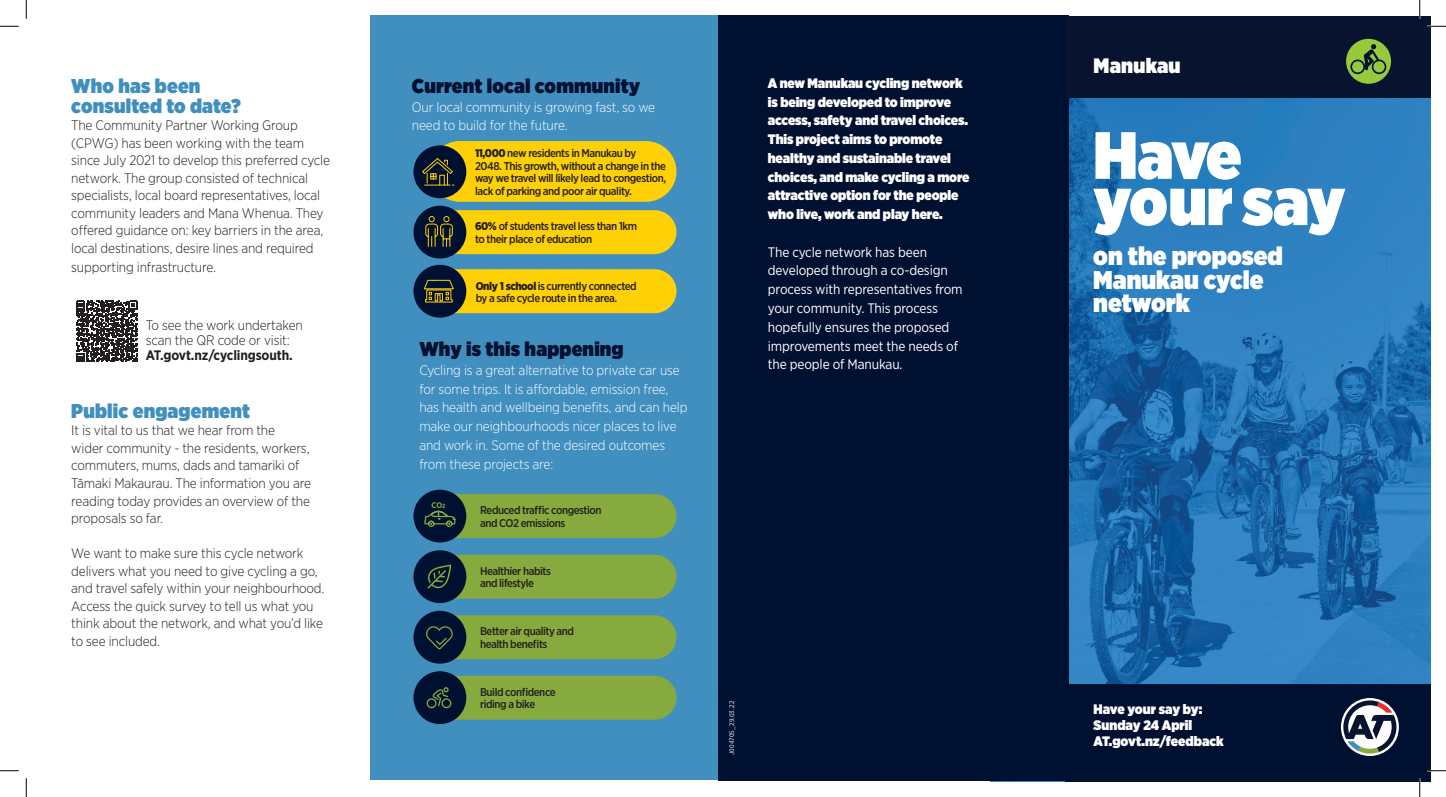
<style>
.page{position:relative;width:1446px;height:797px;background:#fff}
.page>*{position:absolute;margin:0;border:0;box-sizing:border-box;transform-origin:0 0}
.t1{font:900 66.62px "Gotham Narrow";letter-spacing:-.015em;color:#fff}
.t2{font:900 25.75px/23.8px "Gotham Narrow";color:#fff}
.t3{font:900 20.88px "Gotham Narrow";letter-spacing:.01em;color:#fff}
.t4{font:900 20px/20px "Gotham Narrow";letter-spacing:.01em;color:#408fbf}
.t5{font:900 20px "Gotham Narrow";letter-spacing:.01em;color:#001030}
.t6{font:300 13.75px/17.5px "Gotham Narrow";letter-spacing:-.01em;color:#231f20}
.t7{font:300 13.75px/18.8px "Gotham Narrow";letter-spacing:-.01em;color:#fff}
.t8{font:900 13.75px/18.8px "Gotham Narrow";letter-spacing:-.01em;color:#fff}
.t9{font:13.75px/18.8px "Gotham Narrow";letter-spacing:-.01em;color:#fff}
.t10{font:700 13.75px "Gotham Narrow";letter-spacing:-.01em;color:#231f20}
.t11{font:500 11.25px/12.5px "Gotham Narrow";letter-spacing:-.04em;color:#231f20}
.t12{font:700 8.12px "Gotham Narrow";color:#87aa3e}
.t13{font:6.62px "Gotham Narrow";letter-spacing:.025em;color:#fff}
.s1{font-weight:900}
.s2{font-size:6px}
</style>
<div class="page">
<img style="left:1068px;top:98px;width:361px;height:585px">
<div style="left:370px;top:16px;width:347px;height:763px;background:#408fbf"></div>
<div style="left:717px;top:16px;width:351px;height:765px;background:#001030"></div>
<div style="left:1064px;top:683px;width:365px;height:98px;background:#001030"></div>
<div style="left:1064px;top:16px;width:365px;height:82px;background:#08142f"></div>
<svg style="left:1340px;top:698px;width:58px;height:58px"></svg>
<svg style="left:1342px;top:700px;width:54px;height:53px"></svg>
<svg style="left:1345px;top:39px;width:45px;height:45px"></svg>
<div style="left:1347px;top:41px;width:41px;height:41px;background:#97c93c;border-radius:50%"></div>
<svg style="left:1350px;top:44px;width:35px;height:30px"></svg>
<div style="left:429px;top:141px;width:247px;height:61px;background:#fed006;border-radius:30px"></div>
<div style="left:413px;top:145px;width:53px;height:53px;background:#001030;border-radius:50%"></div>
<div style="left:429px;top:210px;width:247px;height:44px;background:#fed006;border-radius:22px"></div>
<div style="left:413px;top:206px;width:53px;height:52px;background:#001030;border-radius:50%"></div>
<div style="left:429px;top:269px;width:247px;height:44px;background:#fed006;border-radius:22px"></div>
<div style="left:413px;top:265px;width:53px;height:52px;background:#001030;border-radius:50%"></div>
<svg style="left:423px;top:279px;width:31px;height:24px"></svg>
<div style="left:429px;top:554px;width:247px;height:44px;background:#87aa3e;border-radius:22px"></div>
<div style="left:413px;top:550px;width:53px;height:53px;background:#001030;border-radius:50%"></div>
<svg style="left:427px;top:564px;width:24px;height:24px"></svg>
<div style="left:429px;top:494px;width:247px;height:44px;background:#87aa3e;border-radius:22px"></div>
<div style="left:413px;top:489px;width:53px;height:53px;background:#001030;border-radius:50%"></div>
<svg style="left:424px;top:510px;width:32px;height:17px"></svg>
<div style="left:429px;top:615px;width:247px;height:44px;background:#87aa3e;border-radius:22px"></div>
<div style="left:413px;top:611px;width:53px;height:52px;background:#001030;border-radius:50%"></div>
<svg style="left:426px;top:626px;width:27px;height:24px"></svg>
<div style="left:429px;top:675px;width:247px;height:44px;background:#87aa3e;border-radius:22px"></div>
<div style="left:413px;top:671px;width:53px;height:53px;background:#001030;border-radius:50%"></div>
<svg style="left:426px;top:687px;width:25px;height:21px"></svg>
<svg style="left:422px;top:158px;width:32px;height:28px"></svg>
<svg style="left:425px;top:216px;width:28px;height:31px"></svg>
<svg style="left:76px;top:301px;width:62px;height:61px"></svg>
<svg style="left:0;top:25px;width:19px;height:2px"></svg>
<svg style="left:1427px;top:25px;width:18px;height:2px"></svg>
<svg style="left:0;top:770px;width:19px;height:1px"></svg>
<svg style="left:1427px;top:770px;width:18px;height:1px"></svg>
<svg style="left:25px;top:0;width:2px;height:19px"></svg>
<svg style="left:25px;top:778px;width:2px;height:19px"></svg>
<svg style="left:1418px;top:0;width:2px;height:19px"></svg>
<svg style="left:1418px;top:778px;width:2px;height:19px"></svg>
<h3 class="t4" style="left:71px;top:75px;width:171px">Who has been consulted to date?</h3>
<p class="t6" style="left:71px;top:116px;width:260px">The Community Partner Working Group (CPWG) has been working with the team since July 2021 to develop this preferred cycle network. The group consisted of technical specialists, local board representatives, local community leaders and Mana Whenua. They offered guidance on: key barriers in the area, local destinations, desire lines and required</p>
<p class="t6" style="left:71px;top:258px;width:146px">supporting infrastructure.</p>
<h3 class="t5" style="left:412px;top:72px;width:230px">Current local community</h3>
<p class="t7" style="left:412px;top:97px;width:245px">Our local community is growing fast, so we need to build for the future.</p>
<p class="t11" style="left:475px;top:147px;width:193px"><span class="s1">11,000</span> new residents in Manukau by<br>2048. This growth, without a change in the way we travel will likely lead to congestion, lack of parking and poor air quality.</p>
<p class="t11" style="left:475px;top:220px;width:164px"><span class="s1">60%</span> of students travel less than 1km to their place of education</p>
<p class="t11" style="left:475px;top:279px;width:162px"><span class="s1">Only 1 school</span> is currently connected by a safe cycle route in the area.</p>
<p class="t6" style="left:146px;top:317px;width:159px;line-height:15px">To see the work undertaken scan the QR code or visit:</p>
<p class="t10" style="left:146px;top:346px;width:148px">AT.govt.nz/cyclingsouth.</p>
<h3 class="t5" style="left:419px;top:335px;width:206px">Why is this happening</h3>
<p class="t7" style="left:419px;top:360px;width:269px">Cycling is a great alternative to private car use for some trips. It is affordable, emission free, has health and wellbeing benefits, and can help make our neighbourhoods nicer places to live and work in. Some of the desired outcomes from these projects are:</p>
<h3 class="t4" style="left:71px;top:400px;width:180px">Public engagement</h3>
<p class="t6" style="left:71px;top:421px;width:241px">It is vital to us that we hear from the<br>wider community - the residents, workers, commuters, mums, dads and tamariki of Tāmaki Makaurau. The information you are reading today provides an overview of the proposals so far.</p>
<p class="t6" style="left:71px;top:544px;width:254px">We want to make sure this cycle network delivers what you need to give cycling a go, and travel safely within your neighbourhood.<br>Access the quick survey to tell us what you think about the network, and what you’d like to see included.</p>
<p class="t12" style="left:431px;top:499px;width:15px">CO<span class="s2">2</span></p>
<p class="t11" style="left:480px;top:504px;width:123px">Reduced traffic congestion and CO2 emissions</p>
<p class="t11" style="left:480px;top:564px;width:72px">Healthier habits and lifestyle</p>
<p class="t11" style="left:480px;top:625px;width:95px">Better air quality and health benefits</p>
<p class="t11" style="left:480px;top:685px;width:77px">Build confidence riding a bike</p>
<p class="t8" style="left:767px;top:73px;width:203px">A new Manukau cycling network is being developed to improve access, safety and travel choices.<br>This project aims to promote healthy and sustainable travel choices, and make cycling a more attractive option for the people who live, work and play here.</p>
<p class="t9" style="left:767px;top:242px;width:196px">The cycle network has been developed through a co-design process with representatives from your community. This process hopefully ensures the proposed improvements meet the needs of the people of Manukau.</p>
<p class="t13" style="left:727px;top:755px;width:56px;rotate:-90deg">J004705_29.03.22</p>
<h3 class="t3" style="left:1093px;top:51px;width:88px">Manukau</h3>
<h1 class="t1" style="left:1093px;top:110px;width:150px">Have</h1>
<h1 class="t1" style="left:1093px;top:156px;width:253px">your say</h1>
<h2 class="t2" style="left:1093px;top:243px;width:191px">on the proposed<br>Manukau cycle network</h2>
<p class="t8" style="left:1093px;top:700px;width:132px;line-height:16.2px">Have your say by:<br>Sunday 24 April<br>AT.govt.nz/feedback</p>
</div>
